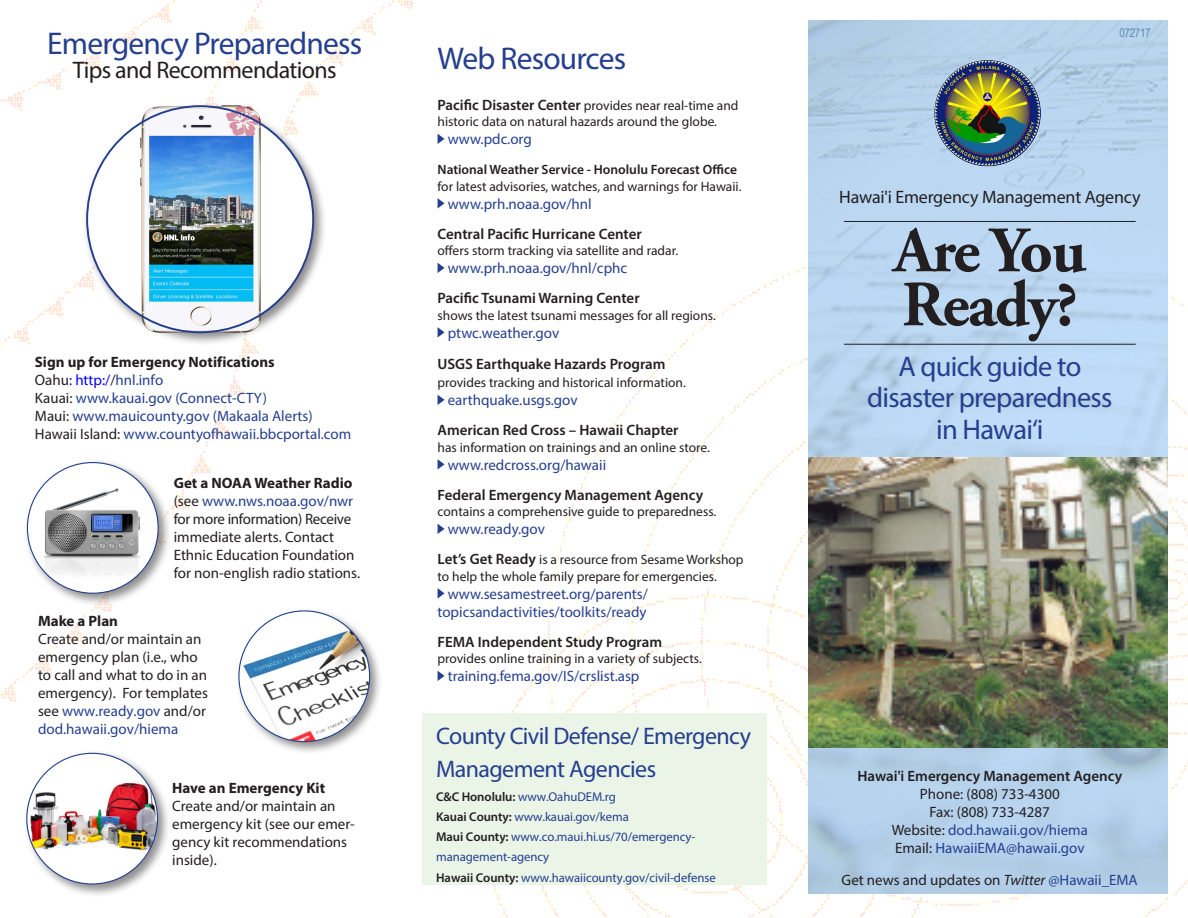
<style>
.page{position:relative;width:1188px;height:918px;background:#fff}
.page>*{position:absolute;margin:0;border:0;box-sizing:border-box;transform-origin:0 0}
.t1{font:700 64.5px/54px "Adobe Garamond Pro";letter-spacing:-.025em;color:#231f20}
.t2{font:31.5px "Myriad Pro";letter-spacing:-.025em;color:#253f8e}
.t3{font:28.5px/31.5px "Myriad Pro";letter-spacing:-.025em;color:#253f8e;text-align:center}
.t4{font:24px/33px "Myriad Pro";letter-spacing:-.025em;color:#253f8e}
.t5{font:24px "Myriad Pro";letter-spacing:-.025em;color:#231f20}
.t6{font:18px "Myriad Pro";letter-spacing:-.01em;color:#231f20}
.Links{font:15px/18px "Myriad Pro";color:#253f8e}
.t7{font:15px/18px "Myriad Pro";color:#231f20}
.t8{font:600 15px "Myriad Pro";color:#231f20}
.t9{font:700 15px "Myriad Pro";color:#231f20}
.t10{font:13.5px/16.5px "Myriad Pro";color:#231f20}
.t11{font:600 13.5px "Myriad Pro";color:#231f20}
.t12{font:12.75px/20.1px "Myriad Pro";letter-spacing:-.005em;color:#253f8e}
.t13{font:12px "Arial Narrow";letter-spacing:-.025em;color:#5b8bae}
.s1{font-weight:700;color:#231f20}
.s2{color:#231f20}
.s3{color:#00f}
.s4{color:#253f8e}
.s5{font-weight:700}
.s6{font-weight:600;font-size:15px}
.s7{font-style:italic}
.s8{font-weight:600;color:#231f20}
</style>
<div class="page">
<img style="left:0;top:0;width:1188px;height:918px">
<img style="left:808px;top:20px;width:360px;height:873px">
<img style="left:808px;top:458px;width:360px;height:290px">
<div style="left:83px;top:102px;width:244px;height:244px;background:#231f20;opacity:.51"></div>
<div style="left:87px;top:106px;width:226px;height:226px;background:#fff;border-radius:50%"></div>
<img style="left:140px;top:106px;width:120px;height:227px">
<div style="left:235px;top:607px;width:148px;height:148px;background:#231f20;opacity:.5"></div>
<div style="left:239px;top:611px;width:131px;height:131px;background:#fff;border-radius:50%"></div>
<img style="left:239px;top:625px;width:131px;height:117px">
<div style="left:23px;top:459px;width:148px;height:147px;background:#231f20;opacity:.5"></div>
<div style="left:27px;top:463px;width:131px;height:130px;background:#fff;border-radius:50%"></div>
<img style="left:27px;top:474px;width:131px;height:108px">
<div style="left:23px;top:749px;width:148px;height:148px;background:#231f20;opacity:.5"></div>
<div style="left:27px;top:753px;width:130px;height:131px;background:#fff;border-radius:50%"></div>
<img style="left:27px;top:777px;width:130px;height:78px">
<hr style="left:844px;top:344px;width:292px;height:1px;background:#231f20">
<hr style="left:844px;top:221px;width:292px;height:1px;background:#231f20">
<svg style="left:438px;top:134px;width:7px;height:10px"></svg>
<svg style="left:438px;top:198px;width:7px;height:11px"></svg>
<svg style="left:438px;top:263px;width:7px;height:10px"></svg>
<svg style="left:438px;top:327px;width:7px;height:11px"></svg>
<svg style="left:438px;top:395px;width:7px;height:10px"></svg>
<svg style="left:438px;top:459px;width:7px;height:11px"></svg>
<svg style="left:438px;top:524px;width:7px;height:10px"></svg>
<svg style="left:438px;top:588px;width:7px;height:11px"></svg>
<svg style="left:438px;top:671px;width:7px;height:10px"></svg>
<div style="left:423px;top:713px;width:344px;height:172px;background:#eaf4e7"></div>
<img style="left:930px;top:55px;width:115px;height:119px">
<p class="t2" style="left:47px;top:24px;width:317px">Emergency Preparedness</p>
<p class="t5" style="left:73px;top:55px;width:265px">Tips and Recommendations</p>
<p class="Links" style="left:35px;top:353px;width:318px"><span class="s1">Sign up for Emergency Notifications<br></span><span class="s2">Oahu</span><span class="s3">: http:/</span><span class="s2">/</span>hnl.info<br><span class="s2">Kauai:</span> www.kauai.gov (Connect-CTY)<br><span class="s2">Maui:</span> www.mauicounty.gov (Makaala Alerts)<br><span class="s2">Hawaii Island:</span> www.countyofhawaii.bbcportal.com</p>
<p class="t9" style="left:174px;top:473px;width:180px">Get a NOAA Weather Radio</p>
<p class="t7" style="left:174px;top:492px;width:188px">(see <span class="s4">www.nws.noaa.gov/nwr </span>for more information) Receive immediate alerts. Contact<br>Ethnic Education Foundation for non-english radio stations.</p>
<p class="t7" style="left:38px;top:612px;width:171px"><span class="s5">Make a Plan<br></span>Create and/or maintain an emergency plan (i.e., who to call and what to do in an emergency). For templates see <span class="s4">www.ready.gov</span> and/or <span class="s4">dod.hawaii.gov/hiema</span></p>
<p class="t9" style="left:172px;top:778px;width:155px">Have an Emergency Kit</p>
<p class="t7" style="left:172px;top:797px;width:184px">Create and/or maintain an emergency kit (see our emer&shy;gency kit recommendations inside).</p>
<p class="t2" style="left:438px;top:39px;width:190px">Web Resources</p>
<p class="t10" style="left:438px;top:97px;width:302px"><span class="s6">Pacific Disaster Center</span> provides near real-time and historic data on natural hazards around the globe<span class="s7">.</span></p>
<p class="Links" style="left:448px;top:130px;width:86px">www.pdc.org</p>
<p class="t11" style="left:438px;top:161px;width:301px">National Weather Service - Honolulu Forecast Office</p>
<p class="t10" style="left:438px;top:178px;width:305px">for latest advisories, watches, and warnings for Hawaii.</p>
<p class="Links" style="left:448px;top:194px;width:146px">www.prh.noaa.gov/hnl</p>
<p class="t8" style="left:438px;top:224px;width:206px">Central Pacific Hurricane Center</p>
<p class="t10" style="left:438px;top:242px;width:242px">offers storm tracking via satellite and radar.</p>
<p class="Links" style="left:448px;top:259px;width:181px">www.prh.noaa.gov/hnl/cphc</p>
<p class="t8" style="left:438px;top:288px;width:204px">Pacific Tsunami Warning Center</p>
<p class="t10" style="left:438px;top:307px;width:280px">shows the latest tsunami messages for all regions.</p>
<p class="Links" style="left:448px;top:323px;width:113px">ptwc.weather.gov</p>
<p class="t8" style="left:438px;top:354px;width:230px">USGS Earthquake Hazards Program</p>
<p class="t10" style="left:438px;top:374px;width:250px">provides tracking and historical information.</p>
<p class="Links" style="left:448px;top:391px;width:131px">earthquake.usgs.gov</p>
<p class="t8" style="left:438px;top:420px;width:243px">American Red Cross – Hawaii Chapter</p>
<p class="t10" style="left:438px;top:439px;width:274px">has information on trainings and an online store.</p>
<p class="Links" style="left:448px;top:455px;width:160px">www.redcross.org/hawaii</p>
<p class="t8" style="left:438px;top:485px;width:267px">Federal Emergency Management Agency</p>
<p class="t10" style="left:438px;top:503px;width:280px">contains a comprehensive guide to preparedness.</p>
<p class="Links" style="left:448px;top:520px;width:99px">www.ready.gov</p>
<p class="t10" style="left:438px;top:551px;width:308px"><span class="s6">Let’s Get Ready</span> is a resource from Sesame Workshop to help the whole family prepare for emergencies.</p>
<p class="Links" style="left:438px;top:584px;width:212px;text-align:right">www.sesamestreet.org/parents/ topicsandactivities/toolkits/ready</p>
<p class="t8" style="left:438px;top:632px;width:226px">FEMA Independent Study Program</p>
<p class="t10" style="left:438px;top:650px;width:266px">provides online training in a variety of subjects.</p>
<p class="Links" style="left:448px;top:667px;width:193px">training.fema.gov/IS/crslist.asp</p>
<p class="t4" style="left:436px;top:719px;width:316px">County Civil Defense/ Emergency<br>Management Agencies</p>
<p class="t12" style="left:436px;top:787px;width:281px"><span class="s8">C&amp;C Honolulu:</span> www.OahuDEM.rg<br><span class="s8">Kauai County:</span> www.kauai.gov/kema<br><span class="s8">Maui County:</span> www.co.maui.hi.us/70/emergency&shy;management-agency<br><span class="s8">Hawaii County:</span> www.hawaiicounty.gov/civil-defense</p>
<p class="t13" style="left:1119px;top:24px;width:33px">072717</p>
<p class="t6" style="left:839px;top:185px;width:303px">Hawai'i Emergency Management Agency</p>
<p class="t1" style="left:893px;top:225px;width:194px">Are You<br>Ready?</p>
<p class="t3" style="left:867px;top:350px;width:247px">A quick guide to disaster preparedness in Hawai‘i</p>
<p class="t8" style="left:858px;top:766px;width:266px">Hawai'i Emergency Management Agency</p>
<p class="t7" style="left:920px;top:784px;width:141px">Phone: (808) 733-4300</p>
<p class="t7" style="left:930px;top:802px;width:122px">Fax: (808) 733-4287</p>
<p class="Links" style="left:892px;top:820px;width:198px"><span class="s2">Website:</span> dod.hawaii.gov/hiema</p>
<p class="Links" style="left:895px;top:838px;width:191px"><span class="s2">Email:</span> HawaiiEMA@hawaii.gov</p>
<p class="t7" style="left:842px;top:870px;width:298px">Get news and updates on <span class="s7">Twitter</span> <span class="s4">@Hawaii_EMA</span></p>
</div>
